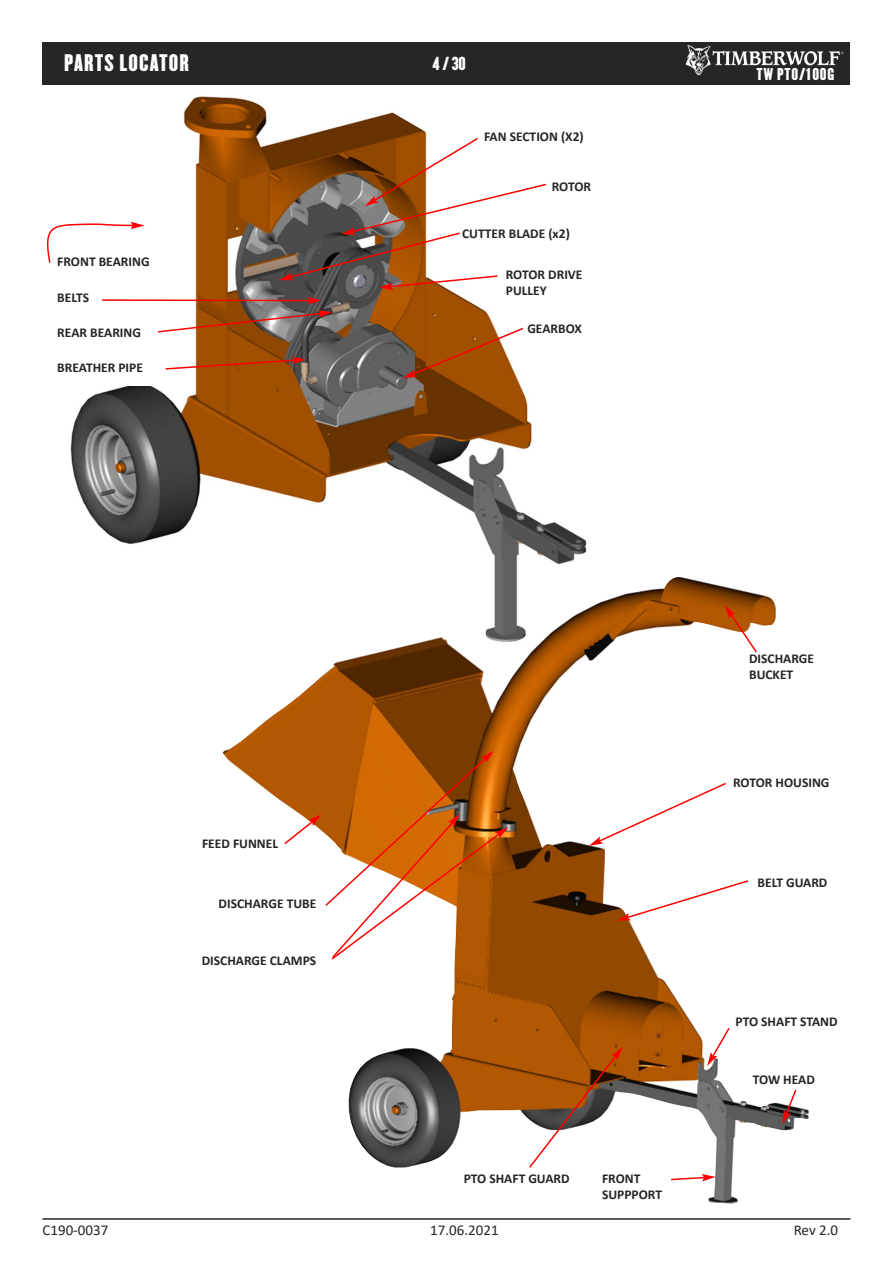
<style>
.page{position:relative;width:893px;height:1263px;background:#fff}
.page>*{position:absolute;margin:0;border:0;box-sizing:border-box;transform-origin:0 0}
.t1{font:21px "Champion HTF Lightweight";letter-spacing:.05em;color:#fff}
.t2{font:16.5px "Champion HTF Lightweight";color:#fff}
.t3{font:15px "Calibri";color:#272526}
.t4{font:15px "Champion HTF Lightweight";letter-spacing:.05em;color:#fff}
.t5{font:700 13.5px/16.2px "Calibri";color:#272526}
</style>
<div class="page">
<div style="left:43px;top:43px;width:807px;height:42px;background:#272526"></div>
<img style="left:682px;top:42px;width:163px;height:34px">
<hr style="left:43px;top:1218px;width:807px;height:2px;background:#272526">
<img style="left:70px;top:96px;width:517px;height:480px">
<div style="left:551px;top:180px;width:52px;height:21px;background:#fff"></div>
<div style="left:483px;top:130px;width:128px;height:25px;background:#fff"></div>
<div style="left:461px;top:226px;width:134px;height:22px;background:#fff"></div>
<div style="left:505px;top:268px;width:106px;height:36px;background:#fff"></div>
<svg style="left:279px;top:136px;width:269px;height:154px"></svg>
<div style="left:56px;top:326px;width:103px;height:20px;background:#fff"></div>
<div style="left:56px;top:254px;width:110px;height:21px;background:#fff"></div>
<svg style="left:156px;top:310px;width:176px;height:23px"></svg>
<svg style="left:46px;top:222px;width:99px;height:41px"></svg>
<div style="left:526px;top:322px;width:86px;height:22px;background:#fff"></div>
<svg style="left:403px;top:326px;width:122px;height:52px;background:#ac672d"></svg>
<div style="left:56px;top:290px;width:48px;height:18px;background:#fff"></div>
<hr style="left:102px;top:299px;width:208px;height:2px;background:#f00">
<svg style="left:307px;top:297px;width:14px;height:7px"></svg>
<div style="left:56px;top:361px;width:116px;height:25px;background:#fff"></div>
<svg style="left:164px;top:357px;width:142px;height:13px"></svg>
<img style="left:223px;top:576px;width:586px;height:628px">
<div style="left:201px;top:837px;width:82px;height:40px;background:#fff"></div>
<div style="left:748px;top:652px;width:96px;height:36px;background:#fff"></div>
<div style="left:729px;top:775px;width:109px;height:36px;background:#fff"></div>
<svg style="left:725px;top:605px;width:33px;height:49px"></svg>
<svg style="left:589px;top:781px;width:139px;height:65px"></svg>
<div style="left:756px;top:876px;width:82px;height:36px;background:#fff"></div>
<svg style="left:617px;top:879px;width:133px;height:42px"></svg>
<div style="left:751px;top:1073px;width:87px;height:23px;background:#fff"></div>
<svg style="left:782px;top:1089px;width:16px;height:35px"></svg>
<div style="left:462px;top:1172px;width:126px;height:35px;background:#fff"></div>
<div style="left:734px;top:1015px;width:116px;height:25px;background:#fff"></div>
<svg style="left:707px;top:1026px;width:24px;height:40px"></svg>
<div style="left:217px;top:897px;width:126px;height:35px;background:#fff"></div>
<div style="left:201px;top:953px;width:125px;height:38px;background:#fff"></div>
<svg style="left:283px;top:751px;width:225px;height:210px"></svg>
<svg style="left:528px;top:1047px;width:95px;height:122px"></svg>
<div style="left:601px;top:1172px;width:72px;height:35px;background:#fff"></div>
<svg style="left:671px;top:1174px;width:45px;height:7px"></svg>
<h1 class="t1" style="left:64px;top:55px;width:126px">PARTS LOCATOR</h1>
<p class="t2" style="left:432px;top:57px;width:35px">4 / 30</p>
<p class="t5" style="left:484px;top:130px;width:101px">FAN SECTION (X2)</p>
<p class="t5" style="left:552px;top:179px;width:41px">ROTOR</p>
<p class="t5" style="left:57px;top:254px;width:94px">FRONT BEARING</p>
<p class="t5" style="left:57px;top:290px;width:33px">BELTS</p>
<p class="t5" style="left:57px;top:325px;width:85px">REAR BEARING</p>
<p class="t5" style="left:57px;top:361px;width:87px">BREATHER PIPE</p>
<p class="t5" style="left:462px;top:226px;width:109px">CUTTER BLADE (x2)</p>
<p class="t5" style="left:506px;top:268px;width:78px">ROTOR DRIVE<br>PULLEY</p>
<p class="t5" style="left:527px;top:322px;width:56px">GEARBOX</p>
<p class="t4" style="left:756px;top:68px;width:79px">TW PTO/100G</p>
<p class="t5" style="left:202px;top:837px;width:78px">FEED FUNNEL</p>
<p class="t5" style="left:219px;top:897px;width:99px">DISCHARGE TUBE</p>
<p class="t5" style="left:202px;top:953px;width:116px">DISCHARGE CLAMPS</p>
<p class="t5" style="left:464px;top:1171px;width:107px">PTO SHAFT GUARD</p>
<p class="t5" style="left:602px;top:1171px;width:62px">FRONT<br>SUPPPORT</p>
<p class="t5" style="left:749px;top:652px;width:67px">DISCHARGE<br>BUCKET</p>
<p class="t5" style="left:733px;top:775px;width:98px">ROTOR HOUSING</p>
<p class="t5" style="left:757px;top:876px;width:71px">BELT GUARD</p>
<p class="t5" style="left:736px;top:1015px;width:104px">PTO SHAFT STAND</p>
<p class="t5" style="left:753px;top:1073px;width:64px">TOW HEAD</p>
<p class="t3" style="left:43px;top:1223px;width:67px">C190-0037</p>
<p class="t3" style="left:430px;top:1223px;width:70px">17.06.2021</p>
<p class="t3" style="left:794px;top:1223px;width:46px">Rev 2.0</p>
</div>
